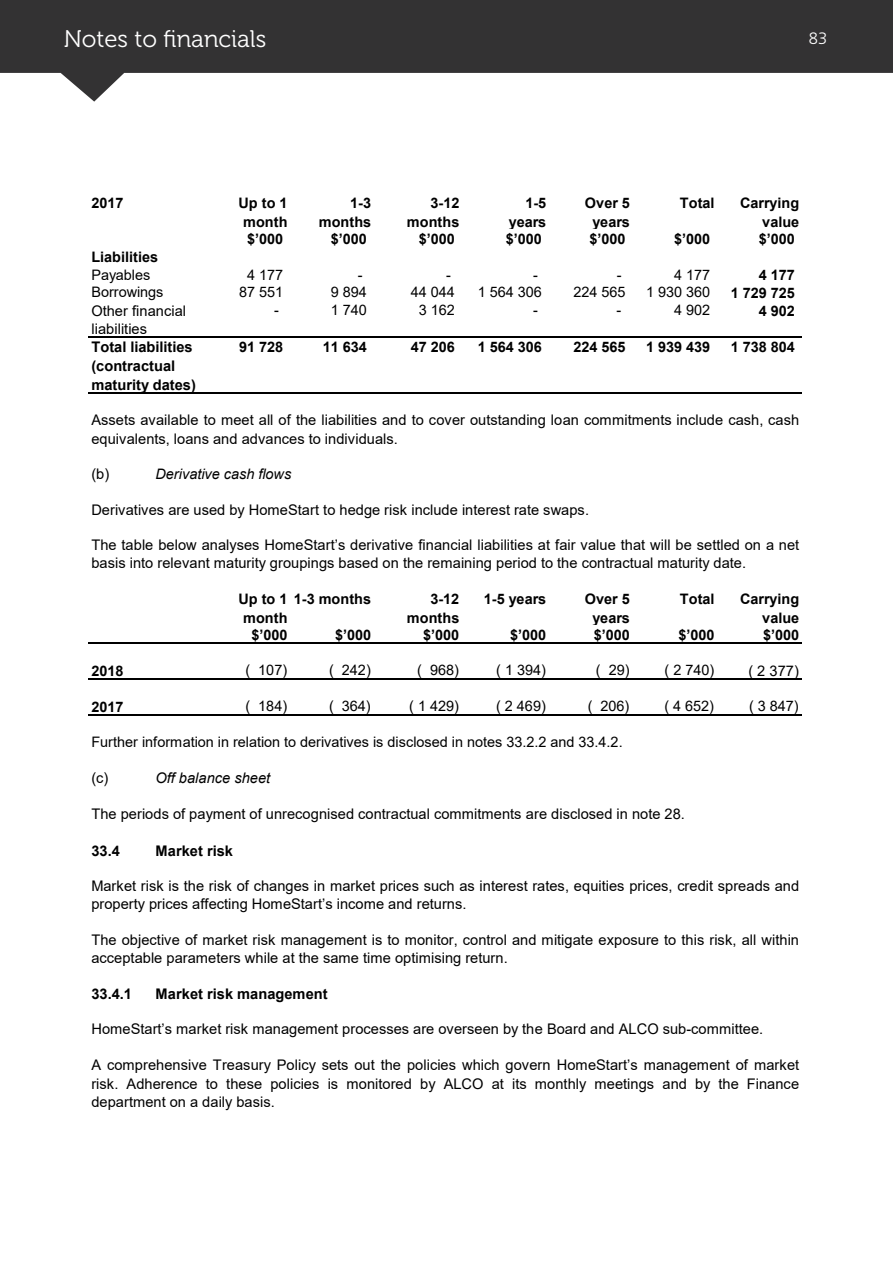
<style>
.page{position:relative;width:893px;height:1263px;background:#fff}
.page>*{position:absolute;margin:0;border:0;box-sizing:border-box;transform-origin:0 0}
.t1{font:24px "Museo 300";color:#fff}
.t2{font:300 16.5px "Frutiger";color:#fff}
.t3{font:14.7px/18.3px "Arial";letter-spacing:.005em;color:#000}
.t4{font:700 14.7px/18.8px "Arial";color:#000}
.t5{font:italic 14.7px "Arial";letter-spacing:.005em;color:#000}
.t6{font:700 14.4px/18.6px "Arial";color:#000;text-align:right}
.t7{font:14.4px "Arial";color:#000}
.t8{font:italic 14.4px "Arial";color:#000}
</style>
<div class="page">
<svg style="left:0;top:0;width:893px;height:102px;fill:#333233"></svg>
<hr style="left:89px;top:336px;width:713px;height:2px;background:#000">
<hr style="left:89px;top:392px;width:713px;height:2px;background:#000">
<hr style="left:89px;top:643px;width:713px;height:1px;background:#000">
<hr style="left:89px;top:678px;width:713px;height:2px;background:#000">
<hr style="left:89px;top:714px;width:713px;height:2px;background:#000">
<h1 class="t1" style="left:64px;top:26px;width:204px">Notes to financials</h1>
<p class="t2" style="left:809px;top:29px;width:20px">83</p>
<p class="t6" style="left:91px;top:194px;width:34px">2017</p>
<p class="t6" style="left:238px;top:194px;width:51px;text-align:center">Up to 1 month</p>
<p class="t6" style="left:319px;top:194px;width:54px">1-3 months</p>
<p class="t6" style="left:407px;top:194px;width:54px">3-12 months</p>
<p class="t6" style="left:509px;top:194px;width:39px">1-5 years</p>
<p class="t6" style="left:585px;top:194px;width:47px;text-align:center">Over 5 years</p>
<p class="t6" style="left:680px;top:194px;width:36px">Total</p>
<p class="t6" style="left:740px;top:194px;width:61px">Carrying value</p>
<p class="t6" style="left:247px;top:230px;width:38px">$’000</p>
<p class="t6" style="left:331px;top:230px;width:38px">$’000</p>
<p class="t6" style="left:419px;top:230px;width:38px">$’000</p>
<p class="t6" style="left:506px;top:230px;width:38px">$’000</p>
<p class="t6" style="left:589px;top:230px;width:38px">$’000</p>
<p class="t6" style="left:674px;top:230px;width:38px">$’000</p>
<p class="t6" style="left:759px;top:230px;width:38px">$’000</p>
<p class="t6" style="left:91px;top:248px;width:68px">Liabilities</p>
<p class="t7" style="left:91px;top:265px;width:60px">Payables</p>
<p class="t7" style="left:247px;top:265px;width:38px">4 177</p>
<p class="t7" style="left:358px;top:265px;width:6px">-</p>
<p class="t7" style="left:446px;top:265px;width:6px">-</p>
<p class="t7" style="left:533px;top:265px;width:6px">-</p>
<p class="t7" style="left:617px;top:265px;width:6px">-</p>
<p class="t7" style="left:674px;top:265px;width:38px">4 177</p>
<p class="t6" style="left:759px;top:266px;width:38px">4 177</p>
<p class="t7" style="left:91px;top:282px;width:74px">Borrowings</p>
<p class="t7" style="left:239px;top:282px;width:46px">87 551</p>
<p class="t7" style="left:331px;top:282px;width:38px">9 894</p>
<p class="t7" style="left:411px;top:282px;width:46px">44 044</p>
<p class="t7" style="left:478px;top:282px;width:66px">1 564 306</p>
<p class="t7" style="left:573px;top:282px;width:54px">224 565</p>
<p class="t7" style="left:646px;top:282px;width:66px">1 930 360</p>
<p class="t6" style="left:731px;top:284px;width:66px">1 729 725</p>
<p class="t7" style="left:274px;top:300px;width:6px">-</p>
<p class="t7" style="left:331px;top:300px;width:38px">1 740</p>
<p class="t7" style="left:419px;top:300px;width:38px">3 162</p>
<p class="t7" style="left:533px;top:300px;width:6px">-</p>
<p class="t7" style="left:617px;top:300px;width:6px">-</p>
<p class="t7" style="left:674px;top:300px;width:38px">4 902</p>
<p class="t6" style="left:759px;top:302px;width:38px">4 902</p>
<p class="t6" style="left:239px;top:338px;width:46px">91 728</p>
<p class="t6" style="left:323px;top:338px;width:46px">11 634</p>
<p class="t6" style="left:411px;top:338px;width:46px">47 206</p>
<p class="t6" style="left:478px;top:338px;width:66px">1 564 306</p>
<p class="t6" style="left:573px;top:338px;width:54px">224 565</p>
<p class="t6" style="left:646px;top:338px;width:66px">1 939 439</p>
<p class="t6" style="left:731px;top:338px;width:66px">1 738 804</p>
<p class="t3" style="left:91px;top:301px;width:96px">Other financial liabilities</p>
<p class="t4" style="left:91px;top:338px;width:106px">Total liabilities (contractual maturity dates)</p>
<p class="t3" style="left:91px;top:411px;width:709px">Assets available to meet all of the liabilities and to cover outstanding loan commitments include cash, cash equivalents, loans and advances to individuals.</p>
<p class="t3" style="left:91px;top:465px;width:19px">(b)</p>
<p class="t8" style="left:156px;top:465px;width:137px">Derivative cash flows</p>
<p class="t3" style="left:91px;top:501px;width:499px">Derivatives are used by HomeStart to hedge risk include interest rate swaps.</p>
<p class="t3" style="left:91px;top:535px;width:709px">The table below analyses HomeStart’s derivative financial liabilities at fair value that will be settled on a net basis into relevant maturity groupings based on the remaining period to the contractual maturity date.</p>
<p class="t6" style="left:243px;top:590px;width:130px;text-align:left;text-indent:-5px">Up to 1 1-3 months month</p>
<p class="t6" style="left:407px;top:590px;width:54px">3-12 months</p>
<p class="t6" style="left:484px;top:590px;width:64px">1-5 years</p>
<p class="t6" style="left:585px;top:590px;width:47px;text-align:center">Over 5 years</p>
<p class="t6" style="left:680px;top:590px;width:36px">Total</p>
<p class="t6" style="left:740px;top:590px;width:61px">Carrying value</p>
<p class="t6" style="left:251px;top:626px;width:38px">$’000</p>
<p class="t6" style="left:335px;top:626px;width:38px">$’000</p>
<p class="t6" style="left:423px;top:626px;width:38px">$’000</p>
<p class="t6" style="left:510px;top:626px;width:38px">$’000</p>
<p class="t6" style="left:594px;top:626px;width:38px">$’000</p>
<p class="t6" style="left:678px;top:626px;width:38px">$’000</p>
<p class="t6" style="left:763px;top:626px;width:38px">$’000</p>
<p class="t6" style="left:91px;top:662px;width:34px">2018</p>
<p class="t7" style="left:245px;top:660px;width:43px">( 107)</p>
<p class="t7" style="left:329px;top:660px;width:43px">( 242)</p>
<p class="t7" style="left:417px;top:660px;width:43px">( 968)</p>
<p class="t7" style="left:496px;top:660px;width:51px">( 1 394)</p>
<p class="t7" style="left:596px;top:660px;width:35px">( 29)</p>
<p class="t7" style="left:664px;top:660px;width:51px">( 2 740)</p>
<p class="t3" style="left:748px;top:661px;width:52px">( 2 377)</p>
<p class="t6" style="left:91px;top:698px;width:34px">2017</p>
<p class="t7" style="left:245px;top:696px;width:43px">( 184)</p>
<p class="t7" style="left:329px;top:696px;width:43px">( 364)</p>
<p class="t7" style="left:409px;top:696px;width:51px">( 1 429)</p>
<p class="t7" style="left:496px;top:696px;width:51px">( 2 469)</p>
<p class="t7" style="left:588px;top:696px;width:43px">( 206)</p>
<p class="t7" style="left:664px;top:696px;width:51px">( 4 652)</p>
<p class="t7" style="left:749px;top:696px;width:51px">( 3 847)</p>
<p class="t7" style="left:91px;top:732px;width:533px">Further information in relation to derivatives is disclosed in notes 33.2.2 and 33.4.2.</p>
<p class="t3" style="left:91px;top:769px;width:19px">(c)</p>
<p class="t5" style="left:156px;top:768px;width:116px">Off balance sheet</p>
<p class="t3" style="left:91px;top:805px;width:595px">The periods of payment of unrecognised contractual commitments are disclosed in note 28.</p>
<p class="t4" style="left:91px;top:841px;width:30px">33.4</p>
<p class="t4" style="left:155px;top:841px;width:79px">Market risk</p>
<p class="t3" style="left:91px;top:876px;width:709px">Market risk is the risk of changes in market prices such as interest rates, equities prices, credit spreads and property prices affecting HomeStart’s income and returns.</p>
<p class="t3" style="left:91px;top:930px;width:709px">The objective of market risk management is to monitor, control and mitigate exposure to this risk, all within acceptable parameters while at the same time optimising return.</p>
<p class="t4" style="left:91px;top:985px;width:42px">33.4.1</p>
<p class="t4" style="left:156px;top:985px;width:174px">Market risk management</p>
<p class="t3" style="left:91px;top:1020px;width:673px">HomeStart’s market risk management processes are overseen by the Board and ALCO sub-committee.</p>
<p class="t3" style="left:91px;top:1056px;width:709px;text-align:justify">A comprehensive Treasury Policy sets out the policies which govern HomeStart’s management of market risk. Adherence to these policies is monitored by ALCO at its monthly meetings and by the Finance department on a daily basis.</p>
</div>
